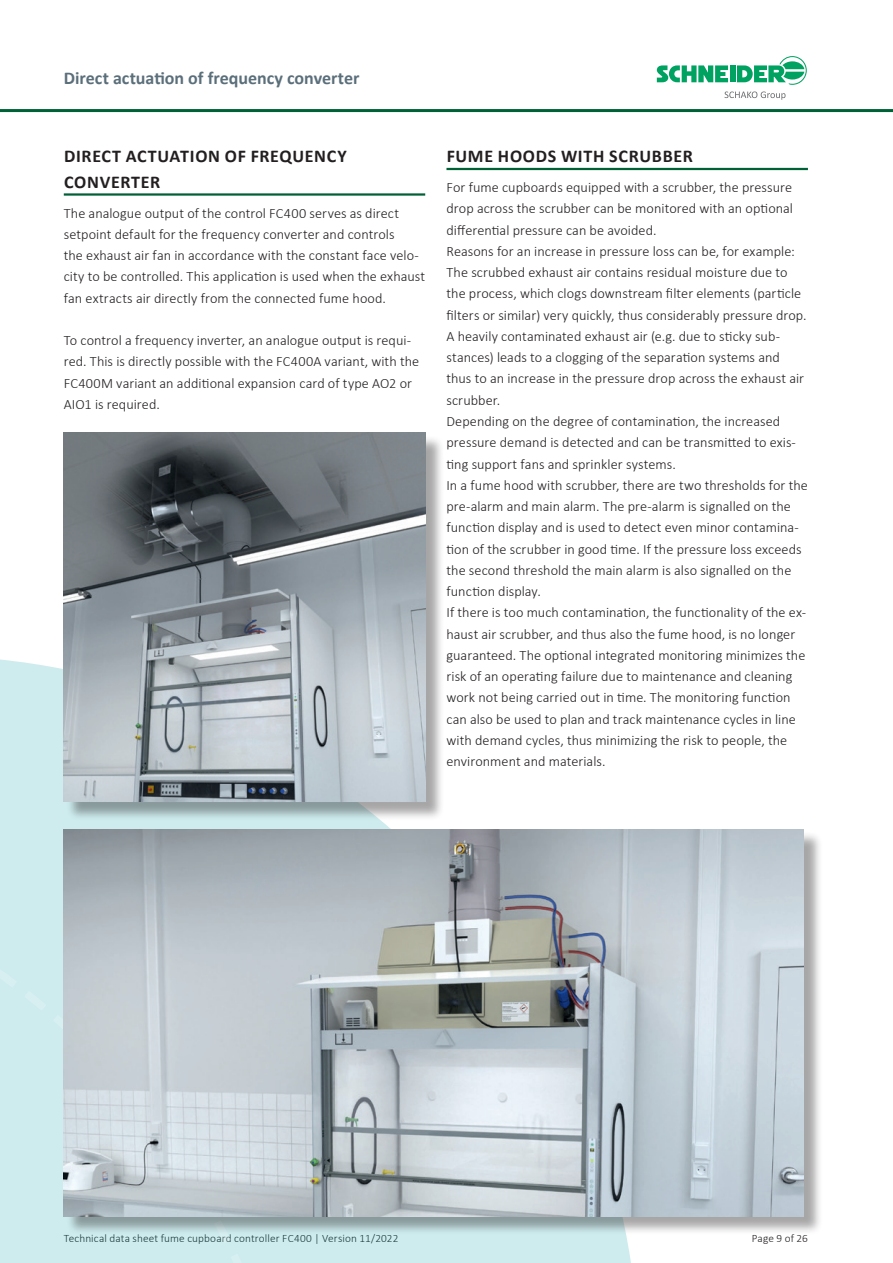
<style>
.page{position:relative;width:893px;height:1263px;background:#fff}
.page>*{position:absolute;margin:0;border:0;box-sizing:border-box;transform-origin:0 0}
.t1{font:700 18px/25.5px "Calibri";letter-spacing:.04em;color:#231f20}
.t2{font:700 18px "Calibri";color:#5b6f7b}
.t3{font:300 14.25px/21.3px "Calibri";letter-spacing:.005em;color:#231f20}
.t4{font:300 11.25px "Calibri";letter-spacing:.01em;color:#231f20}
</style>
<div class="page">
<svg style="left:724px;top:91px;width:61px;height:9px"></svg>
<div style="left:730px;top:65px;width:5px;height:17px;background:#00a261"></div>
<svg style="left:657px;top:65px;width:71px;height:17px"></svg>
<svg style="left:737px;top:56px;width:70px;height:29px"></svg>
<hr style="left:0;top:109px;width:893px;height:3px;background:#006137">
<svg style="left:0;top:655px;width:631px;height:608px"></svg>
<div style="left:0;top:836px;width:306px;height:427px;background:#ceecee"></div>
<hr style="left:64px;top:193px;width:361px;height:3px;background:#006137">
<hr style="left:446px;top:168px;width:362px;height:2px;background:#006137">
<div style="left:66px;top:435px;width:378px;height:386px;background:#231f20;opacity:.4"></div>
<img style="left:64px;top:433px;width:361px;height:369px">
<div style="left:66px;top:831px;width:757px;height:404px;background:#231f20;opacity:.4"></div>
<img style="left:64px;top:829px;width:740px;height:387px">
<svg style="left:0;top:744px;width:5px;height:10px"></svg>
<p class="t2" style="left:64px;top:65px;width:297px">Direct actuation of frequency converter</p>
<p class="t1" style="left:64px;top:143px;width:284px">DIRECT ACTUATION OF FREQUENCY<br>CONVERTER</p>
<p class="t3" style="left:64px;top:202px;width:363px">The analogue output of the control FC400 serves as direct setpoint default for the frequency converter and controls<br>the exhaust air fan in accordance with the constant face velo&shy;city to be controlled. This application is used when the exhaust fan extracts air directly from the connected fume hood.</p>
<p class="t3" style="left:64px;top:330px;width:357px">To control a frequency inverter, an analogue output is requi&shy;red. This is directly possible with the FC400A variant, with the FC400M variant an additional expansion card of type AO2 or AIO1 is required.</p>
<p class="t1" style="left:447px;top:143px;width:248px">FUME HOODS WITH SCRUBBER</p>
<p class="t3" style="left:446px;top:177px;width:363px">For fume cupboards equipped with a scrubber, the pressure drop across the scrubber can be monitored with an optional differential pressure can be avoided.<br>Reasons for an increase in pressure loss can be, for example:<br>The scrubbed exhaust air contains residual moisture due to the process, which clogs downstream filter elements (particle filters or similar) very quickly, thus considerably pressure drop.<br>A heavily contaminated exhaust air (e.g. due to sticky sub&shy;stances) leads to a clogging of the separation systems and thus to an increase in the pressure drop across the exhaust air scrubber.<br>Depending on the degree of contamination, the increased pressure demand is detected and can be transmitted to exis&shy;ting support fans and sprinkler systems.<br>In a fume hood with scrubber, there are two thresholds for the pre-alarm and main alarm. The pre-alarm is signalled on the function display and is used to detect even minor contamina&shy;tion of the scrubber in good time. If the pressure loss exceeds the second threshold the main alarm is also signalled on the function display.<br>If there is too much contamination, the functionality of the ex&shy;haust air scrubber, and thus also the fume hood, is no longer guaranteed. The optional integrated monitoring minimizes the risk of an operating failure due to maintenance and cleaning work not being carried out in time. The monitoring function can also be used to plan and track maintenance cycles in line with demand cycles, thus minimizing the risk to people, the environment and materials.</p>
<p class="t4" style="left:64px;top:1231px;width:336px">Technical data sheet fume cupboard controller FC400 | Version 11/2022</p>
<p class="t4" style="left:752px;top:1231px;width:58px">Page 9 of 26</p>
</div>
